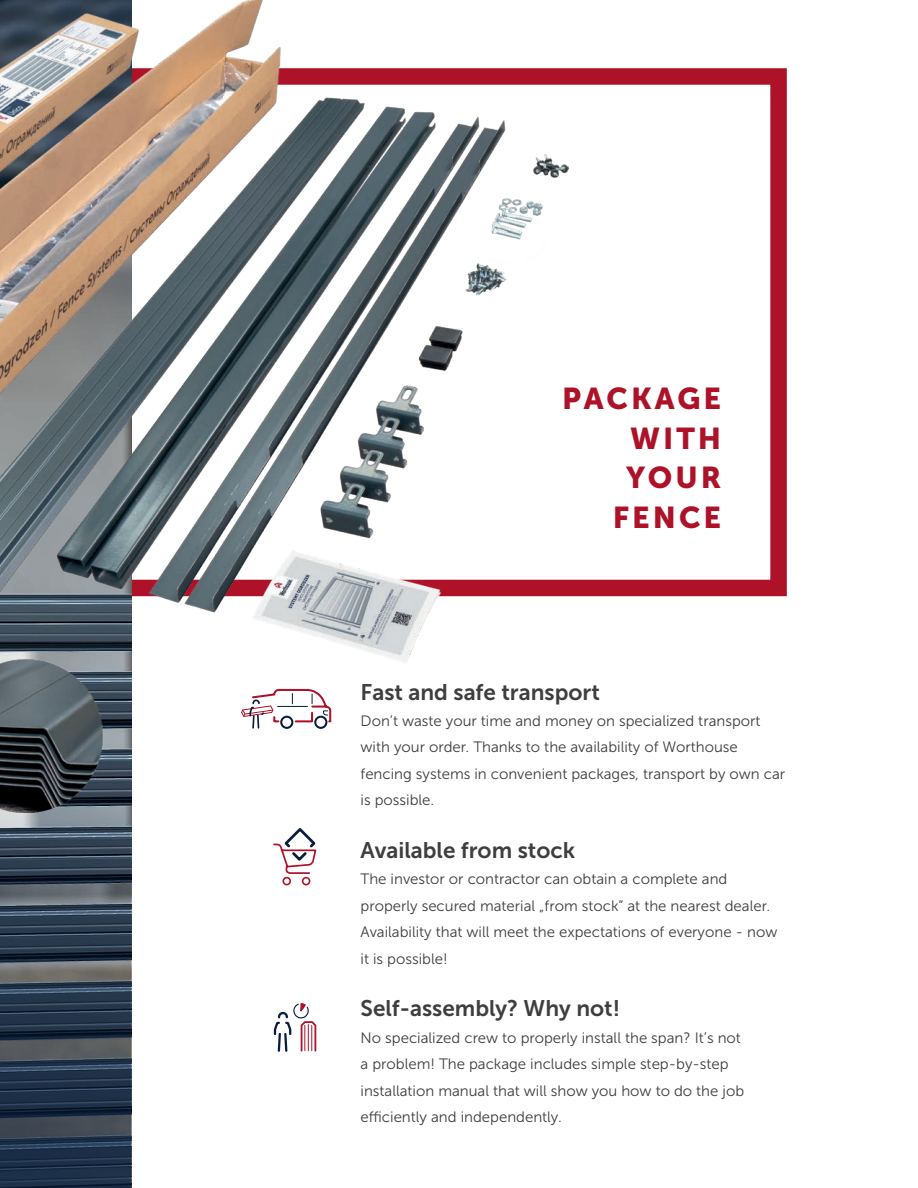
<style>
.page{position:relative;width:918px;height:1188px;background:#fff}
.page>*{position:absolute;margin:0;border:0;box-sizing:border-box;transform-origin:0 0}
.t1{font:30px/39.6px "Museo Sans 900";letter-spacing:.1em;color:#ae1229;text-align:right}
.t2{font:22.5px "Museo Sans 700";color:#3e3e3f}
.t3{font:15px/26.4px "Museo Sans 300";color:#3e3e3f}
</style>
<div class="page">
<svg style="left:574px;top:68px;width:213px;height:529px"></svg>
<svg style="left:0;top:813px;width:131px;height:375px;background:#374556"></svg>
<img style="left:0;top:0;width:574px;height:813px">
<svg style="left:273px;top:1003px;width:44px;height:49px"></svg>
<svg style="left:273px;top:828px;width:44px;height:58px"></svg>
<svg style="left:241px;top:688px;width:91px;height:42px"></svg>
<h1 class="t1" style="left:562px;top:379px;width:161px">PACKAGE<br>WITH<br>YOUR<br>FENCE</h1>
<h2 class="t2" style="left:361px;top:679px;width:241px">Fast and safe transport</h2>
<p class="t3" style="left:361px;top:708px;width:426px">Don’t waste your time and money on specialized transport with your order. Thanks to the availability of Worthouse fencing systems in convenient packages, transport by own car is possible.</p>
<h2 class="t2" style="left:361px;top:838px;width:216px">Available from stock</h2>
<p class="t3" style="left:361px;top:866px;width:418px">The investor or contractor can obtain a complete and properly secured material „from stock” at the nearest dealer.<br>Availability that will meet the expectations of everyone - now it is possible!</p>
<h2 class="t2" style="left:361px;top:996px;width:261px">Self-assembly? Why not!</h2>
<p class="t3" style="left:361px;top:1025px;width:385px">No specialized crew to properly install the span? It’s not a problem! The package includes simple step-by-step installation manual that will show you how to do the job efficiently and independently.</p>
</div>
